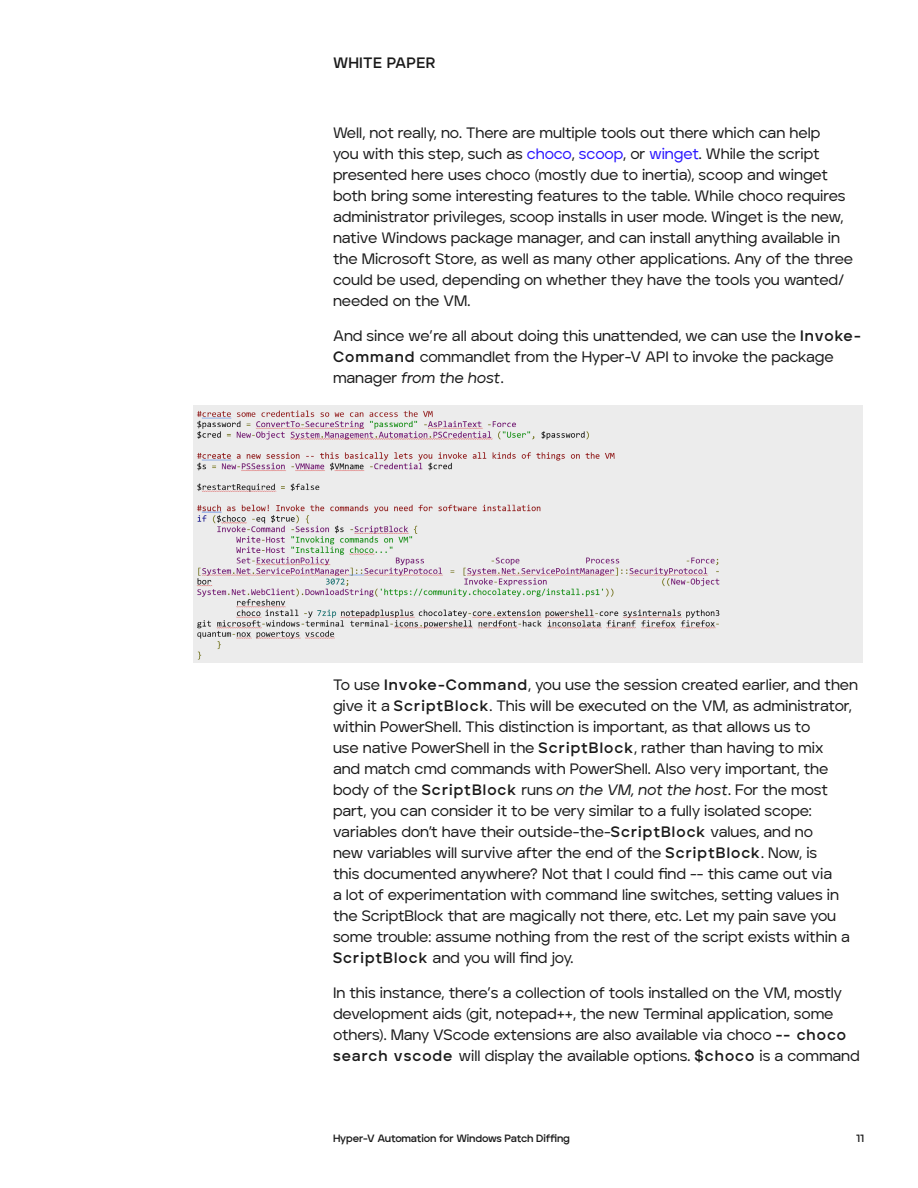
<style>
.page{position:relative;width:918px;height:1188px;background:#fff}
.page>*{position:absolute;margin:0;border:0;box-sizing:border-box;transform-origin:0 0}
.HEADING_2_-_Med_-_14{font:500 15px/21px "Aventa";letter-spacing:-.005em;color:#1a1a1a}
.t1{font:700 15px "Aventa";letter-spacing:.015em;color:#1a1a1a}
.t2{font:700 10.5px "Aventa";letter-spacing:-.015em;color:#1a1a1a}
.s1{color:#2814ff}
.s2{font-weight:700}
.s3{font-family:"Aventa Medium Itallic";font-weight:400}
</style>
<div class="page">
<div style="left:194px;top:405px;width:669px;height:258px;background:#ececec"></div>
<img style="left:196px;top:410px;width:524px;height:250px">
<p class="t1" style="left:333px;top:54px;width:104px">WHITE PAPER</p>
<p class="HEADING_2_-_Med_-_14" style="left:333px;top:123px;width:522px">Well, not really, no. There are multiple tools out there which can help<br>you with this step, such as <span class="s1">choco</span>, <span class="s1">scoop</span>, or <span class="s1">winget</span>. While the script presented here uses choco (mostly due to inertia), scoop and winget both bring some interesting features to the table. While choco requires administrator privileges, scoop installs in user mode. Winget is the new, native Windows package manager, and can install anything available in the Microsoft Store, as well as many other applications. Any of the three could be used, depending on whether they have the tools you wanted/ needed on the VM.</p>
<p class="HEADING_2_-_Med_-_14" style="left:333px;top:325px;width:529px">And since we’re all about doing this unattended, we can use the <span class="s2">Invoke-<br>Command</span> commandlet from the Hyper-V API to invoke the package manager <span class="s3">from the host</span>.</p>
<p class="HEADING_2_-_Med_-_14" style="left:333px;top:675px;width:527px">To use <span class="s2">Invoke-Command</span>, you use the session created earlier, and then give it a <span class="s2">ScriptBlock</span>. This will be executed on the VM, as administrator, within PowerShell. This distinction is important, as that allows us to<br>use native PowerShell in the <span class="s2">ScriptBlock</span>, rather than having to mix<br>and match cmd commands with PowerShell. Also very important, the body of the <span class="s2">ScriptBlock</span> runs <span class="s3">on the VM, not the host</span>. For the most part, you can consider it to be very similar to a fully isolated scope: variables don’t have their outside-the-<span class="s2">ScriptBlock</span> values, and no<br>new variables will survive after the end of the <span class="s2">ScriptBlock</span>. Now, is<br>this documented anywhere? Not that I could find -- this came out via<br>a lot of experimentation with command line switches, setting values in the ScriptBlock that are magically not there, etc. Let my pain save you some trouble: assume nothing from the rest of the script exists within a <span class="s2">ScriptBlock</span> and you will find joy.</p>
<p class="HEADING_2_-_Med_-_14" style="left:333px;top:982px;width:528px">In this instance, there’s a collection of tools installed on the VM, mostly development aids (git, notepad++, the new Terminal application, some others). Many VScode extensions are also available via choco <span class="s2">-- choco search vscode</span> will display the available options. <span class="s2">$choco</span> is a command</p>
<p class="t2" style="left:333px;top:1132px;width:239px">Hyper-V Automation for Windows Patch Diffing</p>
<p class="t2" style="left:856px;top:1132px;width:9px">11</p>
</div>
